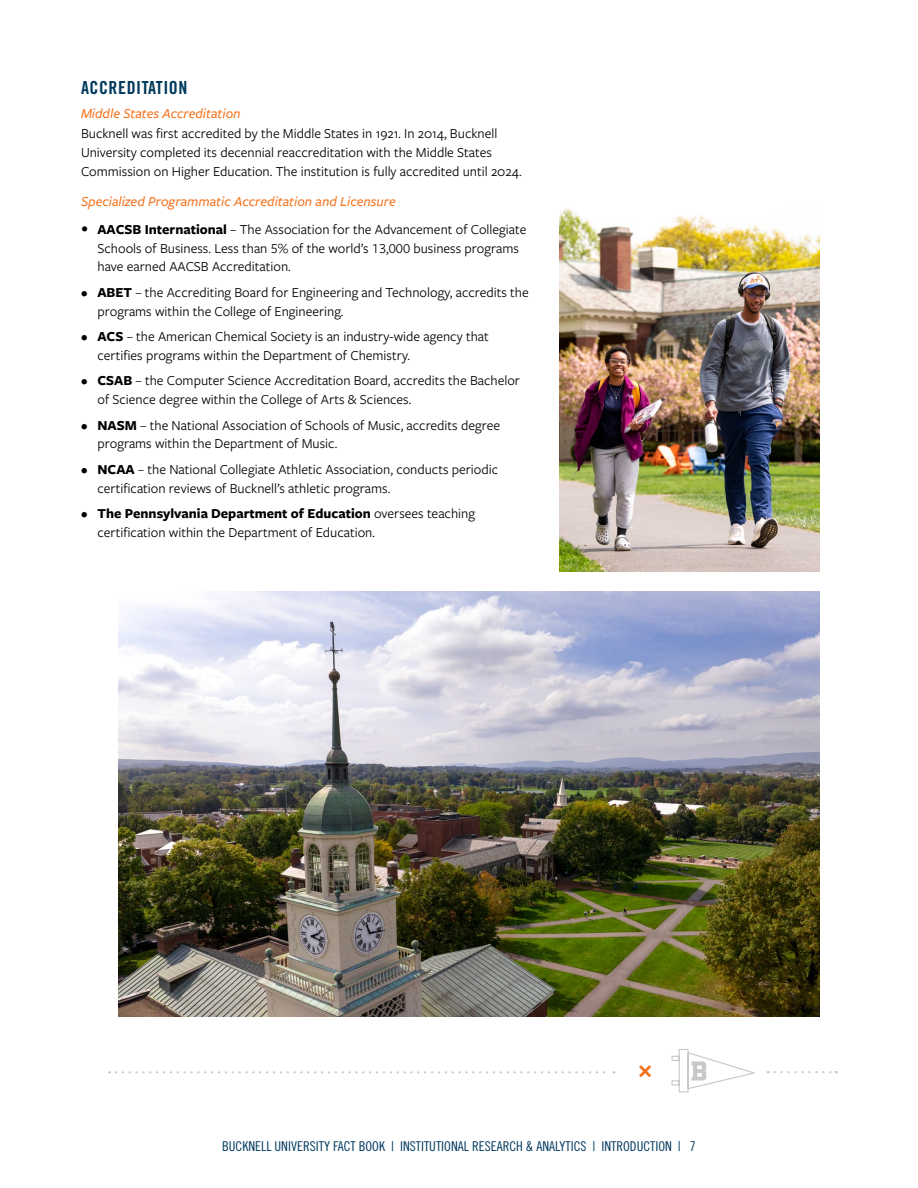
<style>
.page{position:relative;width:918px;height:1188px;background:#fff}
.page>*{position:absolute;margin:0;border:0;box-sizing:border-box;transform-origin:0 0}
.t1{font:18px "Trade Gothic LT Pro Bd Cn 20";letter-spacing:.03em;color:#003a5d}
.t2{font:14.25px/18.8px "Freight Sans Pro";color:#000}
.t3{font:italic 500 14.25px "Freight Sans Pro";color:#f47521}
.t4{font:13.5px "Trade Gothic LT Pro Cn 18";color:#003a5d}
.s1{font-family:"Trade Gothic LT Pro Cn 18"}
.s2{font-weight:700}
</style>
<div class="page">
<svg style="left:671px;top:1049px;width:84px;height:44px"></svg>
<svg style="left:116px;top:1071px;width:498px;height:2px"></svg>
<svg style="left:775px;top:1071px;width:62px;height:2px"></svg>
<svg style="left:639px;top:1065px;width:12px;height:12px"></svg>
<img style="left:559px;top:208px;width:261px;height:364px">
<img style="left:119px;top:592px;width:701px;height:424px">
<p class="t1" style="left:81px;top:77px;width:108px">ACCREDITATION</p>
<p class="t3" style="left:81px;top:104px;width:161px">Middle States Accreditation</p>
<p class="t2" style="left:81px;top:123px;width:442px">Bucknell was first accredited by the Middle States in 1921. In 2014, Bucknell<br>University completed its decennial reaccreditation with the Middle States<br>Commission on Higher Education. The institution is fully accredited until 2024.</p>
<p class="t3" style="left:81px;top:192px;width:316px">Specialized Programmatic Accreditation and Licensure</p>
<p class="t2" style="left:98px;top:219px;width:430px;text-indent:-17px"><span class="s1">•</span> <span class="s2">AACSB International</span> – The Association for the Advancement of Collegiate<br>Schools of Business. Less than 5% of the world’s 13,000 business programs have earned AACSB Accreditation.</p>
<p class="t2" style="left:98px;top:282px;width:433px;text-indent:-17px">• <span class="s2">ABET</span> – the Accrediting Board for Engineering and Technology, accredits the programs within the College of Engineering.</p>
<p class="t2" style="left:98px;top:327px;width:393px;text-indent:-17px">• <span class="s2">ACS</span> – the American Chemical Society is an industry-wide agency that certifies programs within the Department of Chemistry.</p>
<p class="t2" style="left:98px;top:371px;width:424px;text-indent:-17px">• <span class="s2">CSAB</span> – the Computer Science Accreditation Board, accredits the Bachelor of Science degree within the College of Arts &amp; Sciences.</p>
<p class="t2" style="left:98px;top:415px;width:404px;text-indent:-17px">• <span class="s2">NASM</span> – the National Association of Schools of Music, accredits degree programs within the Department of Music.</p>
<p class="t2" style="left:98px;top:459px;width:402px;text-indent:-17px">• <span class="s2">NCAA</span> – the National Collegiate Athletic Association, conducts periodic certification reviews of Bucknell’s athletic programs.</p>
<p class="t2" style="left:98px;top:504px;width:379px;text-indent:-17px">• <span class="s2">The Pennsylvania Department of Education</span> oversees teaching certification within the Department of Education.</p>
<p class="t4" style="left:222px;top:1138px;width:475px">BUCKNELL UNIVERSITY FACT BOOK | INSTITUTIONAL RESEARCH &amp; ANALYTICS | INTRODUCTION | 7</p>
</div>
